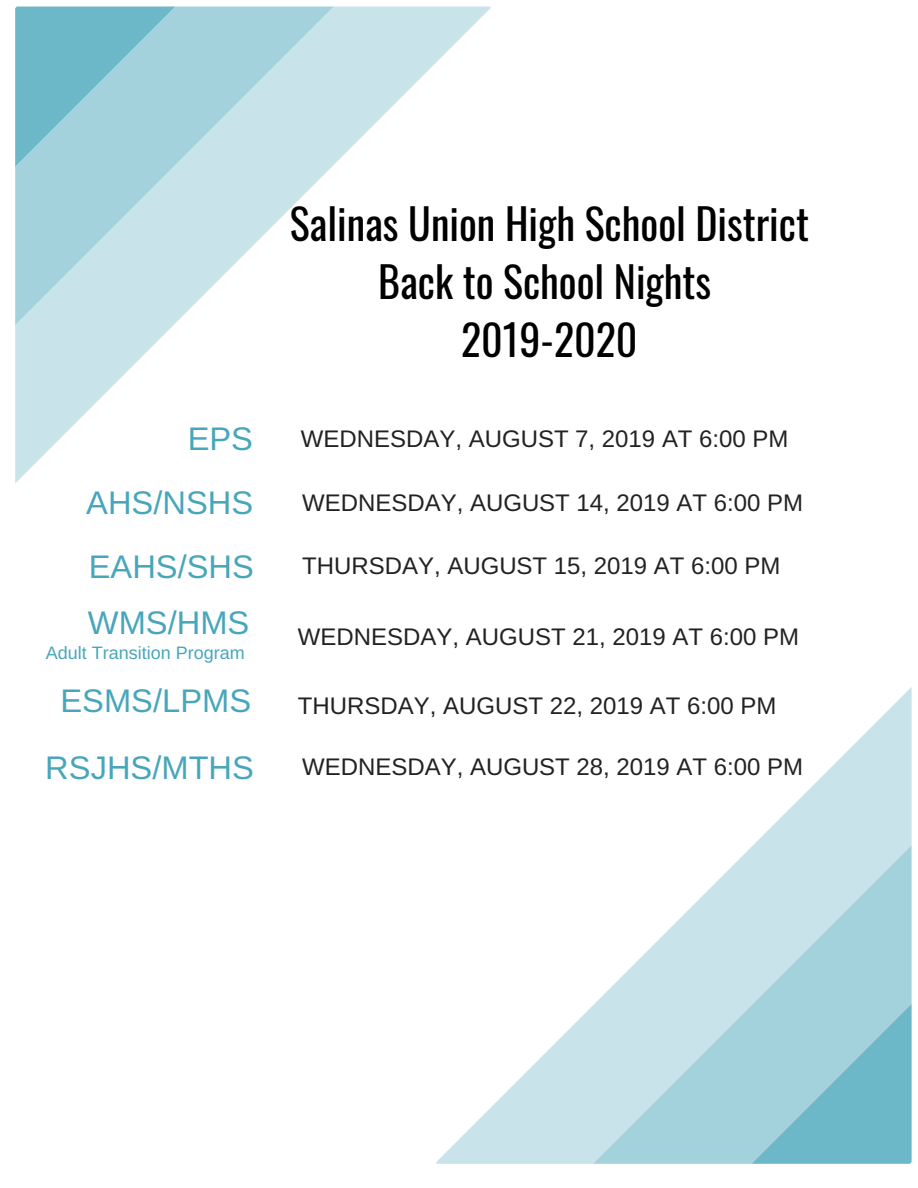
<style>
.page{position:relative;width:918px;height:1188px;background:#fff}
.page>*{position:absolute;margin:0;border:0;box-sizing:border-box;transform-origin:0 0}
.t1{font:42px/58.2px "Oswald";color:#000;text-align:center}
.t2{font:32.7px "Arimo";color:#48a6bb}
.t3{font:24px "Arimo";color:#222}
.t4{font:18px "Arimo";color:#48a6bb}
</style>
<div class="page">
<svg style="left:15px;top:7px;width:476px;height:476px"></svg>
<svg style="left:15px;top:7px;width:319px;height:318px;fill:#c8e4ea"></svg>
<svg style="left:15px;top:7px;width:160px;height:160px"></svg>
<svg style="left:436px;top:687px;width:476px;height:477px"></svg>
<svg style="left:593px;top:845px;width:319px;height:319px;fill:#c8e4ea"></svg>
<svg style="left:751px;top:1004px;width:161px;height:160px"></svg>
<h1 class="t1" style="left:290px;top:193px;width:521px">Salinas Union High School District<br>Back to School Nights<br>2019-2020</h1>
<h2 class="t2" style="left:188px;top:421px;width:67px">EPS</h2>
<p class="t3" style="left:301px;top:425px;width:489px">WEDNESDAY, AUGUST 7, 2019 AT 6:00 PM</p>
<h2 class="t2" style="left:86px;top:484px;width:168px">AHS/NSHS</h2>
<p class="t3" style="left:302px;top:489px;width:503px">WEDNESDAY, AUGUST 14, 2019 AT 6:00 PM</p>
<h2 class="t2" style="left:89px;top:548px;width:167px">EAHS/SHS</h2>
<p class="t3" style="left:302px;top:553px;width:480px">THURSDAY, AUGUST 15, 2019 AT 6:00 PM</p>
<h2 class="t2" style="left:88px;top:605px;width:163px">WMS/HMS</h2>
<p class="t4" style="left:46px;top:643px;width:200px">Adult Transition Program</p>
<p class="t3" style="left:298px;top:623px;width:503px">WEDNESDAY, AUGUST 21, 2019 AT 6:00 PM</p>
<h2 class="t2" style="left:61px;top:683px;width:192px">ESMS/LPMS</h2>
<p class="t3" style="left:298px;top:693px;width:480px">THURSDAY, AUGUST 22, 2019 AT 6:00 PM</p>
<h2 class="t2" style="left:45px;top:749px;width:210px">RSJHS/MTHS</h2>
<p class="t3" style="left:302px;top:754px;width:503px">WEDNESDAY, AUGUST 28, 2019 AT 6:00 PM</p>
</div>
